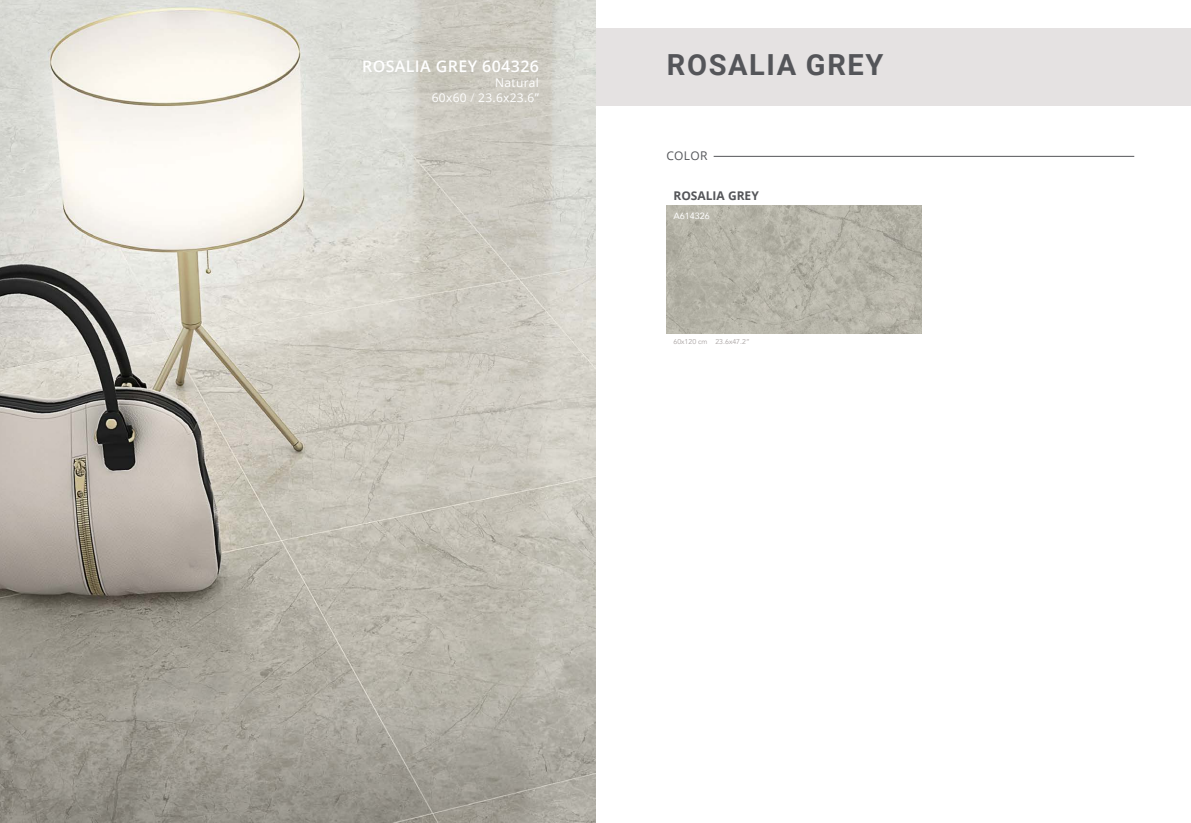
<style>
.page{position:relative;width:1191px;height:823px;background:#fff}
.page>*{position:absolute;margin:0;border:0;box-sizing:border-box;transform-origin:0 0}
.t1{font:700 29px "Roboto";letter-spacing:.055em;color:#545559}
.t2{font:600 16px "Open Sans";letter-spacing:.025em;color:#fff}
.t3{font:12px/14.4px "Open Sans";letter-spacing:.025em;color:#fff;text-align:right}
.t4{font:700 12px "Open Sans";color:#545559}
.t5{font:12px "Open Sans";letter-spacing:.025em;color:#545559}
.t6{font:9px "Avenir";color:#fff}
.t7{font:7px "Avenir";color:#a7a1a0}
.s1{font-weight:300}
</style>
<div class="page">
<div style="left:595px;top:28px;width:596px;height:77px;background:#e5e2e2"></div>
<img style="left:0;top:0;width:595px;height:822px">
<img style="left:666px;top:206px;width:255px;height:127px">
<hr style="left:713px;top:156px;width:421px;height:1px;background:#545559">
<h2 class="t2" style="left:362px;top:55px;width:178px">ROSALIA GREY 604326</h2>
<p class="t3" style="left:432px;top:75px;width:109px">Natural<br>60x60 <span class="s1">/</span> 23.6x23.6”</p>
<h1 class="t1" style="left:667px;top:44px;width:218px">ROSALIA GREY</h1>
<p class="t5" style="left:666px;top:147px;width:43px">COLOR</p>
<p class="t4" style="left:673px;top:187px;width:87px">ROSALIA GREY</p>
<p class="t6" style="left:673px;top:209px;width:38px">A614326</p>
<p class="t7" style="left:673px;top:337px;width:78px">60x120 cm 23.6x47.2”</p>
</div>
